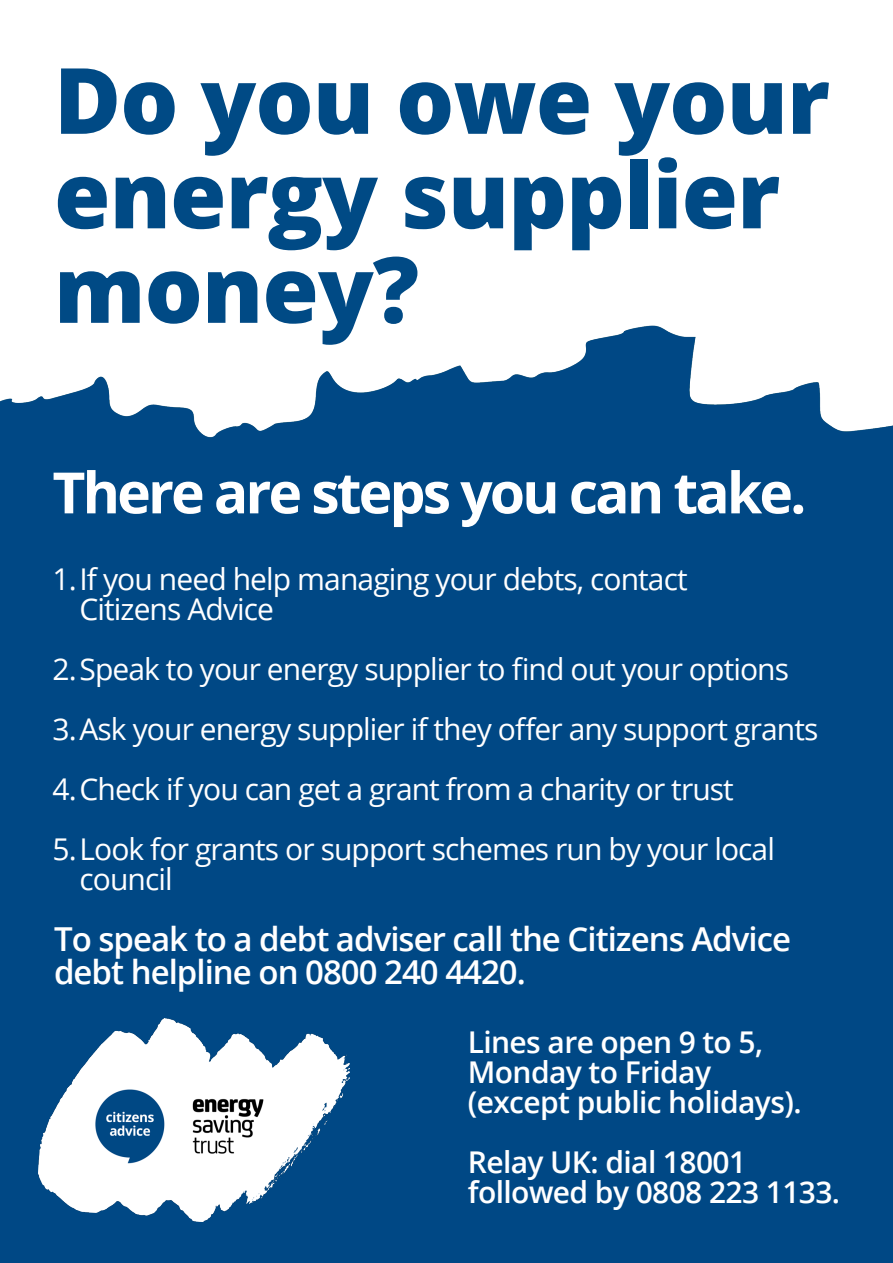
<style>
.page{position:relative;width:893px;height:1263px;background:#fff}
.page>*{position:absolute;margin:0;border:0;box-sizing:border-box;transform-origin:0 0}
.t1{font:800 91.5px "Open Sans";letter-spacing:-.01em;color:#004a85}
.t2{font:700 57px "Open Sans";letter-spacing:-.05em;color:#fff}
.t3{font:600 33px/33px "Open Sans";letter-spacing:-.03em;color:#fff}
.t4{font:30px/30px "Open Sans";letter-spacing:-.03em;color:#fff}
.t5{font:600 30px "Open Sans";letter-spacing:-.02em;color:#fff}
</style>
<div class="page">
<div style="left:0;top:466px;width:893px;height:797px;background:#004885"></div>
<img style="left:0;top:325px;width:893px;height:141px">
<img style="left:38px;top:1018px;width:311px;height:203px">
<p class="t1" style="left:54px;top:31px;width:777px">Do you owe your</p>
<p class="t1" style="left:54px;top:125px;width:728px">energy supplier</p>
<p class="t1" style="left:54px;top:220px;width:367px">money?</p>
<p class="t2" style="left:52px;top:452px;width:755px">There are steps you can take.</p>
<p class="t4" style="left:79px;top:563px;width:610px;text-indent:-27px">1.If you need help managing your debts, contact<br>Citizens Advice</p>
<p class="t4" style="left:52px;top:653px;width:738px">2.Speak to your energy supplier to find out your options</p>
<p class="t4" style="left:52px;top:713px;width:767px">3.Ask your energy supplier if they offer any support grants</p>
<p class="t4" style="left:52px;top:773px;width:683px">4.Check if you can get a grant from a charity or trust</p>
<p class="t4" style="left:79px;top:833px;width:697px;text-indent:-27px">5.Look for grants or support schemes run by your local council</p>
<p class="t3" style="left:54px;top:922px;width:738px">To speak to a debt adviser call the Citizens Advice debt helpline on 0800 240 4420.</p>
<p class="t5" style="left:468px;top:1021px;width:297px">Lines are open 9 to 5,</p>
<p class="t5" style="left:468px;top:1051px;width:245px">Monday to Friday</p>
<p class="t5" style="left:468px;top:1081px;width:335px">(except public holidays).</p>
<p class="t5" style="left:468px;top:1141px;width:280px">Relay UK: dial 18001</p>
<p class="t5" style="left:468px;top:1171px;width:374px">followed by 0808 223 1133.</p>
</div>
